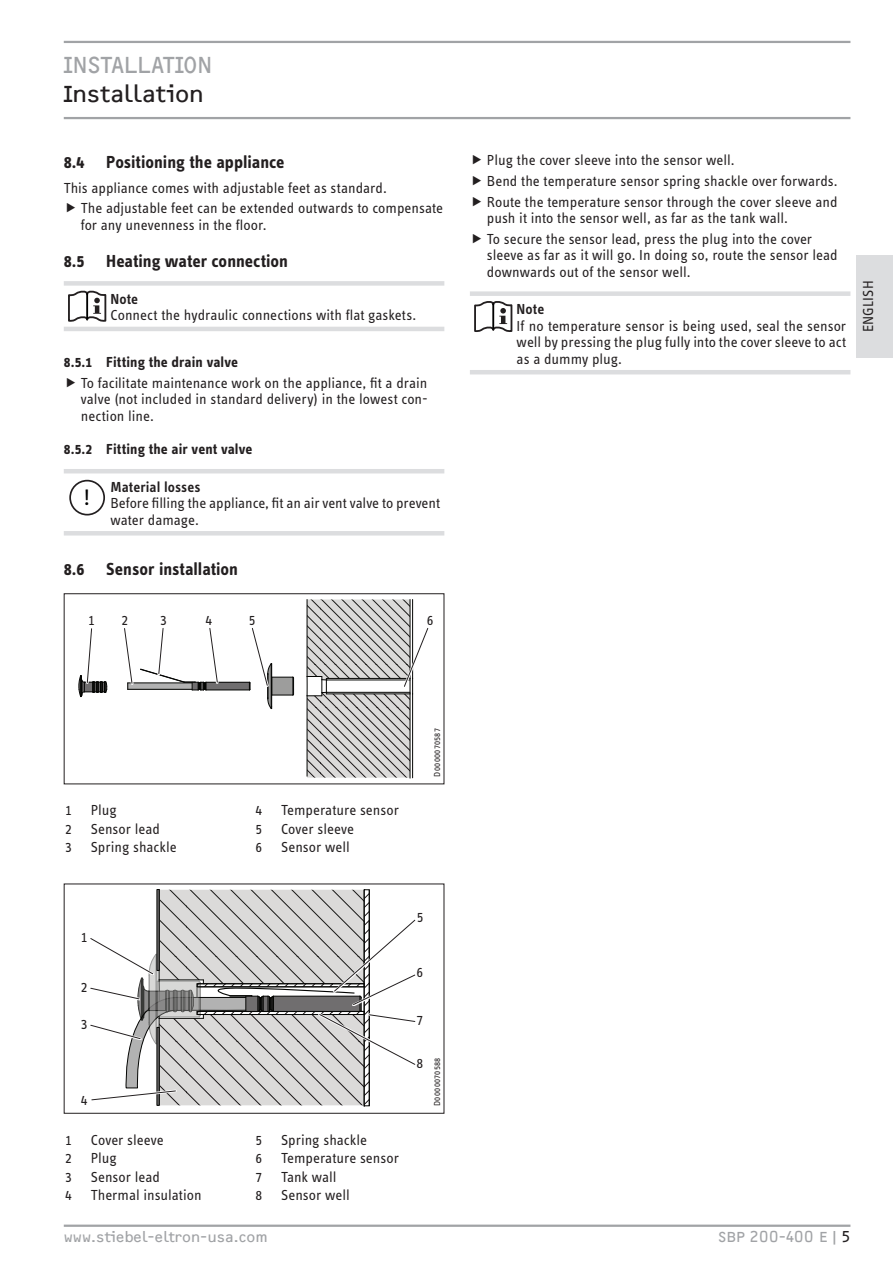
<style>
.page{position:relative;width:893px;height:1263px;background:#fff}
.page>*{position:absolute;margin:0;border:0;box-sizing:border-box;transform-origin:0 0}
.t1{font:24px "F2 FOCR Bczyk Com";letter-spacing:-.01em;color:#a1a3a6}
.t2{font:24px "F2 FOCR Bczyk Com";color:#231f20}
.t3{font:23.25px "STE Info Text";color:#000}
.t4{font:700 18px "STE Info Text";color:#231f20}
.t5{font:15px/16.5px "STE Info Text";color:#231f20}
.t6{font:700 15px "STE Info Text";letter-spacing:.005em;color:#231f20}
.t7{font:15px "F2 FOCR Bczyk Com";color:#a1a3a6}
.t8{font:600 15px "STE Info Text";letter-spacing:.005em;color:#231f20}
.t9{font:9px "STE Info Text";letter-spacing:.035em;color:#231f20}
.s1{color:#231f20}
</style>
<div class="page">
<hr style="left:64px;top:41px;width:786px;height:2px;background:#a1a3a6">
<hr style="left:64px;top:117px;width:786px;height:2px;background:#a1a3a6">
<hr style="left:64px;top:1224px;width:786px;height:3px;background:#a1a3a6">
<div style="left:857px;top:255px;width:36px;height:102px;background:#dcdddf"></div>
<div style="left:64px;top:281px;width:380px;height:5px;background:#dcdddf"></div>
<hr style="left:64px;top:327px;width:380px;height:4px;background:#dcdddf">
<svg style="left:68px;top:291px;width:38px;height:31px"></svg>
<hr style="left:86px;top:294px;width:2px;height:24px;background:#000">
<hr style="left:64px;top:469px;width:380px;height:4px;background:#dcdddf">
<hr style="left:64px;top:531px;width:380px;height:4px;background:#dcdddf">
<div style="left:69px;top:480px;width:36px;height:35px;border:2px solid #231f20;border-radius:50%"></div>
<div style="left:206px;top:682px;width:43px;height:8px;background:#706e6f"></div>
<div style="left:128px;top:683px;width:64px;height:6px;background:#b2b2b2"></div>
<hr style="left:206px;top:689px;width:43px;height:1px;background:#040503">
<hr style="left:128px;top:689px;width:64px;height:1px;background:#040503">
<hr style="left:128px;top:682px;width:64px;height:1px;background:#040503">
<hr style="left:206px;top:682px;width:43px;height:1px;background:#040503">
<div style="left:64px;top:593px;width:380px;height:191px;border:1px solid #231f20"></div>
<svg style="left:78px;top:628px;width:30px;height:69px"></svg>
<svg style="left:306px;top:599px;width:123px;height:179px"></svg>
<svg style="left:249px;top:628px;width:46px;height:81px"></svg>
<div style="left:209px;top:627px;width:10px;height:56px;background:#fff"></div>
<svg style="left:140px;top:628px;width:78px;height:63px"></svg>
<svg style="left:124px;top:628px;width:9px;height:61px"></svg>
<hr style="left:369px;top:1015px;width:1px;height:91px;background:#040503">
<div style="left:157px;top:889px;width:2px;height:82px;border:1px solid #040503"></div>
<div style="left:364px;top:889px;width:5px;height:217px;border:1px solid #040503"></div>
<div style="left:64px;top:883px;width:380px;height:231px;border:1px solid #231f20"></div>
<svg style="left:90px;top:890px;width:326px;height:215px"></svg>
<div style="left:470px;top:291px;width:380px;height:5px;background:#dcdddf"></div>
<hr style="left:470px;top:370px;width:380px;height:4px;background:#dcdddf">
<svg style="left:474px;top:301px;width:38px;height:31px"></svg>
<hr style="left:492px;top:304px;width:2px;height:25px;background:#000">
<h1 class="t1" style="left:64px;top:51px;width:14px">Inst</h1>
<h1 class="t1" style="left:111px;top:51px;width:87px">allation</h1>
<h1 class="t2" style="left:64px;top:80px;width:141px">Installation</h1>
<p class="t4" style="left:64px;top:151px;width:222px">8.4 Positioning the appliance</p>
<p class="t5" style="left:81px;top:177px;width:364px;line-height:20.7px;text-indent:-17px">This appliance comes with adjustable feet as standard.<br>The adjustable feet can be extended outwards to compensate</p>
<p class="t5" style="left:81px;top:216px;width:187px">for any unevenness in the floor.</p>
<p class="t4" style="left:64px;top:250px;width:226px">8.5 Heating water connection</p>
<p class="t8" style="left:111px;top:290px;width:29px">Note</p>
<p class="t5" style="left:111px;top:307px;width:307px">Connect the hydraulic connections with flat gaskets.</p>
<p class="t6" style="left:64px;top:353px;width:176px">8.5.1 Fitting the drain valve</p>
<p class="t5" style="left:81px;top:375px;width:349px;text-align:justify">To facilitate maintenance work on the appliance, fit a drain valve (not included in standard delivery) in the lowest con&shy;nection line.</p>
<p class="t6" style="left:64px;top:441px;width:190px">8.5.2 Fitting the air vent valve</p>
<h2 class="t3" style="left:84px;top:484px;width:8px">!</h2>
<p class="t8" style="left:111px;top:478px;width:91px">Material losses</p>
<p class="t5" style="left:111px;top:495px;width:331px">Before filling the appliance, fit an air vent valve to prevent water damage.</p>
<p class="t4" style="left:64px;top:558px;width:176px">8.6 Sensor installation</p>
<p class="t5" style="left:88px;top:611px;width:8px">1</p>
<p class="t5" style="left:122px;top:611px;width:8px">2</p>
<p class="t5" style="left:160px;top:611px;width:8px">3</p>
<p class="t5" style="left:205px;top:611px;width:8px">4</p>
<p class="t5" style="left:249px;top:611px;width:8px">5</p>
<p class="t5" style="left:427px;top:611px;width:8px">6</p>
<p class="t5" style="left:487px;top:150px;width:352px;line-height:20.7px">Plug the cover sleeve into the sensor well.<br>Bend the temperature sensor spring shackle over forwards.<br>Route the temperature sensor through the cover sleeve and</p>
<p class="t5" style="left:487px;top:208px;width:327px;line-height:20.7px">push it into the sensor well, as far as the tank wall.<br>To secure the sensor lead, press the plug into the cover</p>
<p class="t5" style="left:487px;top:247px;width:352px">sleeve as far as it will go. In doing so, route the sensor lead downwards out of the sensor well.</p>
<p class="t8" style="left:517px;top:301px;width:29px">Note</p>
<p class="t5" style="left:517px;top:317px;width:331px;text-align:justify">If no temperature sensor is being used, seal the sensor well by pressing the plug fully into the cover sleeve to act as a dummy plug.</p>
<p class="t5" style="left:860px;top:332px;width:53px;rotate:-90deg">ENGLISH</p>
<p class="t5" style="left:65px;top:802px;width:8px">1</p>
<p class="t5" style="left:91px;top:802px;width:28px">Plug</p>
<p class="t5" style="left:256px;top:802px;width:8px">4</p>
<p class="t5" style="left:281px;top:802px;width:119px">Temperature sensor</p>
<p class="t5" style="left:65px;top:820px;width:8px">2</p>
<p class="t5" style="left:91px;top:820px;width:71px">Sensor lead</p>
<p class="t5" style="left:256px;top:820px;width:8px">5</p>
<p class="t5" style="left:281px;top:820px;width:75px">Cover sleeve</p>
<p class="t5" style="left:65px;top:839px;width:8px">3</p>
<p class="t5" style="left:91px;top:839px;width:88px">Spring shackle</p>
<p class="t5" style="left:256px;top:839px;width:8px">6</p>
<p class="t5" style="left:281px;top:839px;width:70px">Sensor well</p>
<p class="t9" style="left:432px;top:777px;width:50px;rotate:-90deg">D0000070587</p>
<p class="t5" style="left:81px;top:929px;width:8px">1</p>
<p class="t5" style="left:81px;top:978px;width:8px">2</p>
<p class="t5" style="left:417px;top:909px;width:8px">5</p>
<p class="t5" style="left:416px;top:963px;width:8px">6</p>
<p class="t5" style="left:81px;top:1015px;width:8px">3</p>
<p class="t5" style="left:416px;top:1011px;width:8px">7</p>
<p class="t5" style="left:81px;top:1091px;width:8px">4</p>
<p class="t5" style="left:65px;top:1131px;width:8px">1</p>
<p class="t5" style="left:91px;top:1131px;width:75px">Cover sleeve</p>
<p class="t5" style="left:256px;top:1131px;width:8px">5</p>
<p class="t5" style="left:281px;top:1131px;width:88px">Spring shackle</p>
<p class="t5" style="left:65px;top:1150px;width:8px">2</p>
<p class="t5" style="left:91px;top:1150px;width:28px">Plug</p>
<p class="t5" style="left:256px;top:1150px;width:8px">6</p>
<p class="t5" style="left:281px;top:1150px;width:119px">Temperature sensor</p>
<p class="t5" style="left:65px;top:1168px;width:8px">3</p>
<p class="t5" style="left:91px;top:1168px;width:71px">Sensor lead</p>
<p class="t5" style="left:256px;top:1168px;width:8px">7</p>
<p class="t5" style="left:281px;top:1168px;width:57px">Tank wall</p>
<p class="t5" style="left:65px;top:1187px;width:8px">4</p>
<p class="t5" style="left:91px;top:1187px;width:112px">Thermal insulation</p>
<p class="t5" style="left:256px;top:1187px;width:8px">8</p>
<p class="t5" style="left:281px;top:1187px;width:70px">Sensor well</p>
<p class="t5" style="left:416px;top:1054px;width:8px">8</p>
<p class="t9" style="left:432px;top:1106px;width:50px;rotate:-90deg">D0000070588</p>
<p class="t7" style="left:64px;top:1228px;width:206px">www.stiebel-eltron-usa.com</p>
<p class="t7" style="left:718px;top:1228px;width:134px">SBP 200-400 E|<span class="s1">5</span></p>
</div>
